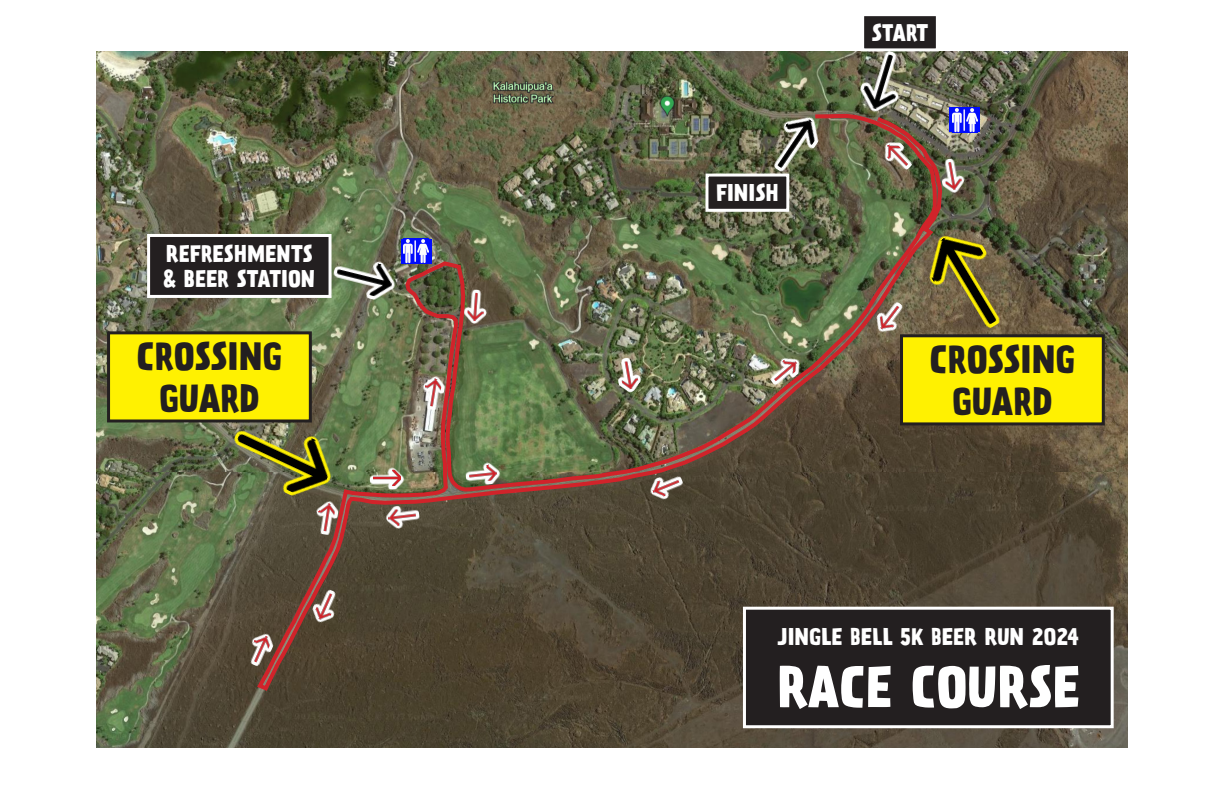
<style>
.page{position:relative;width:1224px;height:792px;background:#fff}
.page>*{position:absolute;margin:0;border:0;box-sizing:border-box;transform-origin:0 0}
.t1{font:700 52px "Prater Sans Pro";color:#fff}
.t2{font:700 35px/42px "Prater Sans Pro";color:#231f20;text-align:center}
.t3{font:700 21.4px/25.7px "Prater Sans Pro";color:#fff}
</style>
<div class="page">
<img style="left:96px;top:52px;width:1032px;height:420px">
<div style="left:863px;top:15px;width:74px;height:35px;background:#231f20"></div>
<div style="left:861px;top:13px;width:78px;height:38px;border:3px solid #fff"></div>
<div style="left:149px;top:235px;width:181px;height:61px;background:#231f20"></div>
<div style="left:147px;top:234px;width:185px;height:64px;border:3px solid #fff"></div>
<svg style="left:760px;top:106px;width:68px;height:6px"></svg>
<img style="left:764px;top:110px;width:59px;height:2px">
<img style="left:96px;top:472px;width:1032px;height:275px">
<div style="left:744px;top:608px;width:368px;height:119px;background:#231f20"></div>
<div style="left:743px;top:607px;width:371px;height:121px;border:3px solid #fff"></div>
<div style="left:950px;top:108px;width:30px;height:24px;background:#000cfd"></div>
<img style="left:952px;top:108px;width:25px;height:24px">
<svg style="left:855px;top:46px;width:56px;height:66px"></svg>
<img style="left:859px;top:50px;width:48px;height:62px">
<svg style="left:254px;top:112px;width:690px;height:582px;background:#5b5841"></svg>
<svg style="left:938px;top:157px;width:29px;height:38px"></svg>
<img style="left:942px;top:161px;width:21px;height:30px">
<svg style="left:646px;top:470px;width:40px;height:34px"></svg>
<img style="left:650px;top:474px;width:32px;height:26px">
<svg style="left:383px;top:503px;width:38px;height:28px"></svg>
<img style="left:387px;top:507px;width:30px;height:20px">
<svg style="left:308px;top:586px;width:35px;height:41px"></svg>
<img style="left:312px;top:591px;width:27px;height:32px">
<svg style="left:242px;top:628px;width:35px;height:41px"></svg>
<img style="left:246px;top:632px;width:27px;height:33px">
<svg style="left:369px;top:466px;width:36px;height:24px"></svg>
<img style="left:373px;top:470px;width:28px;height:16px">
<svg style="left:418px;top:373px;width:28px;height:38px"></svg>
<img style="left:422px;top:377px;width:20px;height:30px">
<svg style="left:463px;top:289px;width:26px;height:36px"></svg>
<img style="left:467px;top:292px;width:18px;height:29px">
<svg style="left:464px;top:460px;width:37px;height:27px"></svg>
<img style="left:468px;top:464px;width:30px;height:19px">
<svg style="left:764px;top:350px;width:41px;height:40px"></svg>
<img style="left:769px;top:355px;width:32px;height:30px">
<svg style="left:876px;top:135px;width:41px;height:41px"></svg>
<img style="left:881px;top:140px;width:31px;height:31px">
<svg style="left:330px;top:250px;width:70px;height:54px"></svg>
<img style="left:334px;top:254px;width:62px;height:46px">
<svg style="left:401px;top:239px;width:30px;height:24px"></svg>
<img style="left:404px;top:239px;width:24px;height:24px">
<div style="left:902px;top:336px;width:201px;height:88px;background:#fff101"></div>
<div style="left:900px;top:334px;width:205px;height:91px;border:3px solid #231f20"></div>
<div style="left:109px;top:333px;width:201px;height:88px;background:#fff101"></div>
<div style="left:107px;top:331px;width:205px;height:91px;border:3px solid #231f20"></div>
<svg style="left:615px;top:356px;width:28px;height:38px"></svg>
<img style="left:870px;top:220px;width:151px;height:123px">
<img style="left:917px;top:225px;width:100px;height:113px">
<svg style="left:222px;top:405px;width:122px;height:131px;background:#7b7249"></svg>
<img style="left:227px;top:410px;width:113px;height:93px">
<p class="t3" style="left:163px;top:240px;width:153px">REFRESHMENTS &amp; BEER STATION</p>
<p class="t2" style="left:137px;top:334px;width:147px">CROSSING<br>GUARD</p>
<p class="t3" style="left:716px;top:180px;width:64px">FINISH</p>
<p class="t3" style="left:872px;top:19px;width:58px">START</p>
<p class="t2" style="left:930px;top:337px;width:147px">CROSSING<br>GUARD</p>
<p class="t3" style="left:778px;top:623px;width:303px">JINGLE BELL 5K BEER RUN 2024</p>
<p class="t1" style="left:777px;top:648px;width:304px">RACE COURSE</p>
</div>
